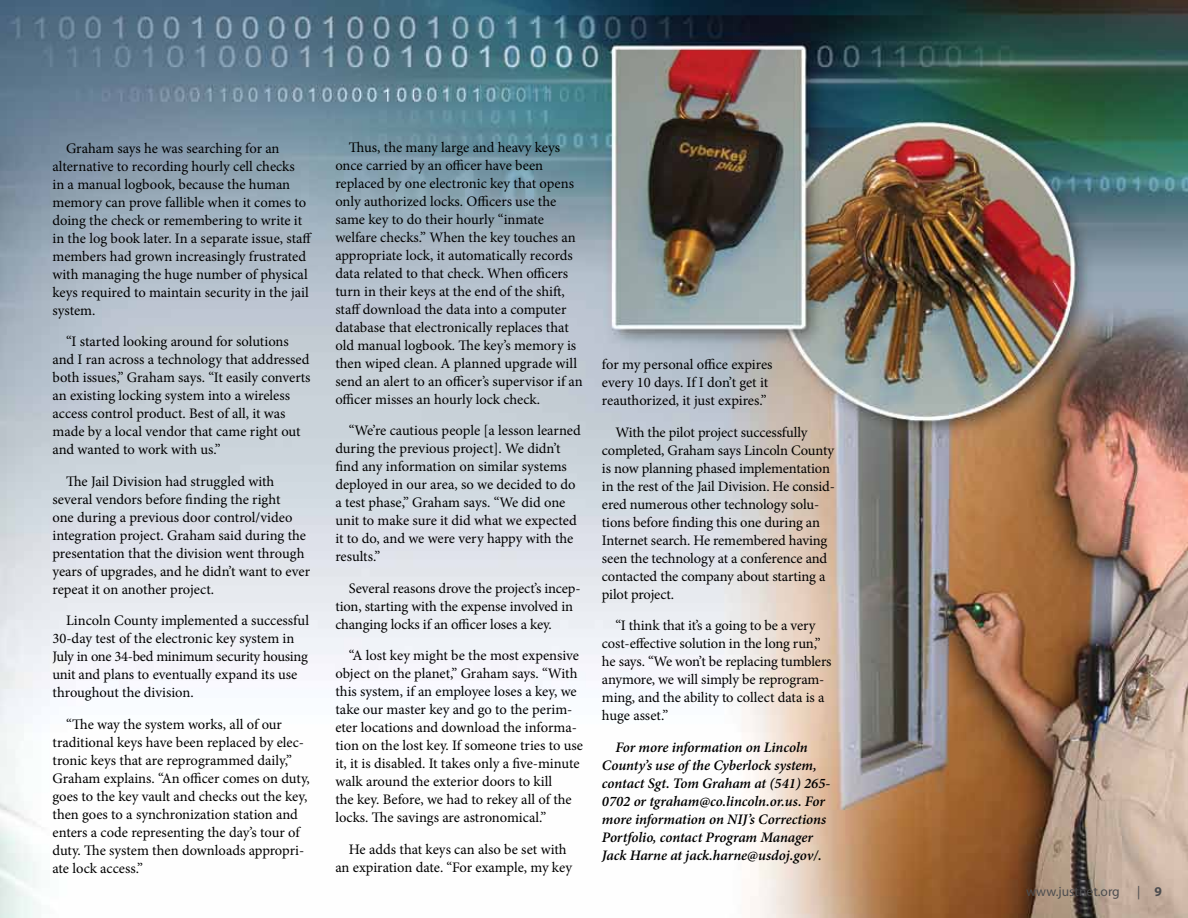
<style>
.page{position:relative;width:1188px;height:918px;background:#fff}
.page>*{position:absolute;margin:0;border:0;box-sizing:border-box;transform-origin:0 0}
.t1{font:14.55px/18px "Minion Pro";letter-spacing:-.005em;color:#000}
.t2{font:italic 600 14.55px/18px "Minion Pro";letter-spacing:-.005em;color:#000}
.t3{font:13.5px "Myriad Pro";color:#4d4d4f}
.s1{font-weight:700}
</style>
<div class="page">
<img style="left:0;top:0;width:1188px;height:918px">
<p class="t1" style="left:52px;top:139px;width:259px;text-indent:14px">Graham says he was searching for an alternative to recording hourly cell checks in a manual logbook, because the human memory can prove fallible when it comes to doing the check or remembering to write it in the log book later. In a separate issue, staf members had grown increasingly frustrated with managing the huge number of physical keys required to maintain security in the jail system.</p>
<p class="t1" style="left:52px;top:333px;width:260px;text-indent:14px">“I started looking around for solutions and I ran across a technology that addressed both issues,” Graham says. “It easily converts an existing locking system into a wireless access control product. Best of all, it was made by a local vendor that came right out and wanted to work with us.”</p>
<p class="t1" style="left:52px;top:472px;width:259px;text-indent:14px">Te Jail Division had struggled with several vendors before fnding the right<br>one during a previous door control/video integration project. Graham said during the presentation that the division went through years of upgrades, and he didn’t want to ever repeat it on another project.</p>
<p class="t1" style="left:52px;top:612px;width:258px;text-indent:14px">Lincoln County implemented a successful 30-day test of the electronic key system in July in one 34-bed minimum security housing unit and plans to eventually expand its use throughout the division.</p>
<p class="t1" style="left:52px;top:715px;width:259px;text-indent:14px">“Te way the system works, all of our traditional keys have been replaced by elec&shy;tronic keys that are reprogrammed daily,” Graham explains. “An ofcer comes on duty, goes to the key vault and checks out the key, then goes to a synchronization station and enters a code representing the day’s tour of duty. Te system then downloads appropri&shy;ate lock access.”</p>
<p class="t1" style="left:335px;top:138px;width:249px;text-indent:14px">Tus, the many large and heavy keys once carried by an ofcer have been replaced by one electronic key that opens only authorized locks. Ofcers use the same key to do their hourly “inmate welfare checks.” When the key touches an appropriate lock, it automatically records data related to that check. When ofcers turn in their keys at the end of the shif, staf download the data into a computer database that electronically replaces that old manual logbook. Te key’s memory is then wiped clean. A planned upgrade will send an alert to an ofcer’s supervisor if an ofcer misses an hourly lock check.</p>
<p class="t1" style="left:335px;top:422px;width:247px;text-indent:14px">“We’re cautious people [a lesson learned during the previous project]. We didn’t fnd any information on similar systems deployed in our area, so we decided to do a test phase,” Graham says. “We did one unit to make sure it did what we expected it to do, and we were very happy with the results.”</p>
<p class="t1" style="left:335px;top:579px;width:247px;text-indent:13px">Several reasons drove the project’s incep&shy;tion, starting with the expense involved in changing locks if an ofcer loses a key.</p>
<p class="t1" style="left:335px;top:647px;width:249px;text-indent:14px">“A lost key might be the most expensive object on the planet,” Graham says. “With this system, if an employee loses a key, we take our master key and go to the perim&shy;eter locations and download the informa&shy;tion on the lost key. If someone tries to use it, it is disabled. It takes only a fve-minute walk around the exterior doors to kill<br>the key. Before, we had to rekey all of the locks. Te savings are astronomical.”</p>
<p class="t1" style="left:335px;top:840px;width:238px;text-align:center">He adds that keys can also be set with<br>an expiration date. “For example, my key</p>
<p class="t1" style="left:602px;top:356px;width:172px">for my personal ofce expires every 10 days. If I don’t get it reauthorized, it just expires.”</p>
<p class="t1" style="left:602px;top:423px;width:235px;text-indent:14px">With the pilot project successfully completed, Graham says Lincoln County is now planning phased implementation in the rest of the Jail Division. He consid&shy;ered numerous other technology solu&shy;tions before fnding this one during an Internet search. He remembered having seen the technology at a conference and contacted the company about starting a pilot project.</p>
<p class="t1" style="left:602px;top:617px;width:231px;text-indent:14px">“I think that it’s a going to be a very cost-efective solution in the long run,” he says. “We won’t be replacing tumblers anymore, we will simply be reprogram&shy;ming, and the ability to collect data is a huge asset.”</p>
<p class="t2" style="left:602px;top:738px;width:230px;text-indent:14px">For more information on Lincoln County’s use ofthe Cyberlock system, contact Sgt. Tom Graham at (541) 265- 0702 or tgraham@co.lincoln.or.us. For more information on NIJ’s Corrections Portfolio, contact Program Manager Jack Harne at jack.harne@usdoj.gov/.</p>
<p class="t3" style="left:1026px;top:883px;width:95px">www.justnet.org</p>
<p class="t3" style="left:1137px;top:883px;width:27px">| <span class="s1">9</span></p>
</div>
